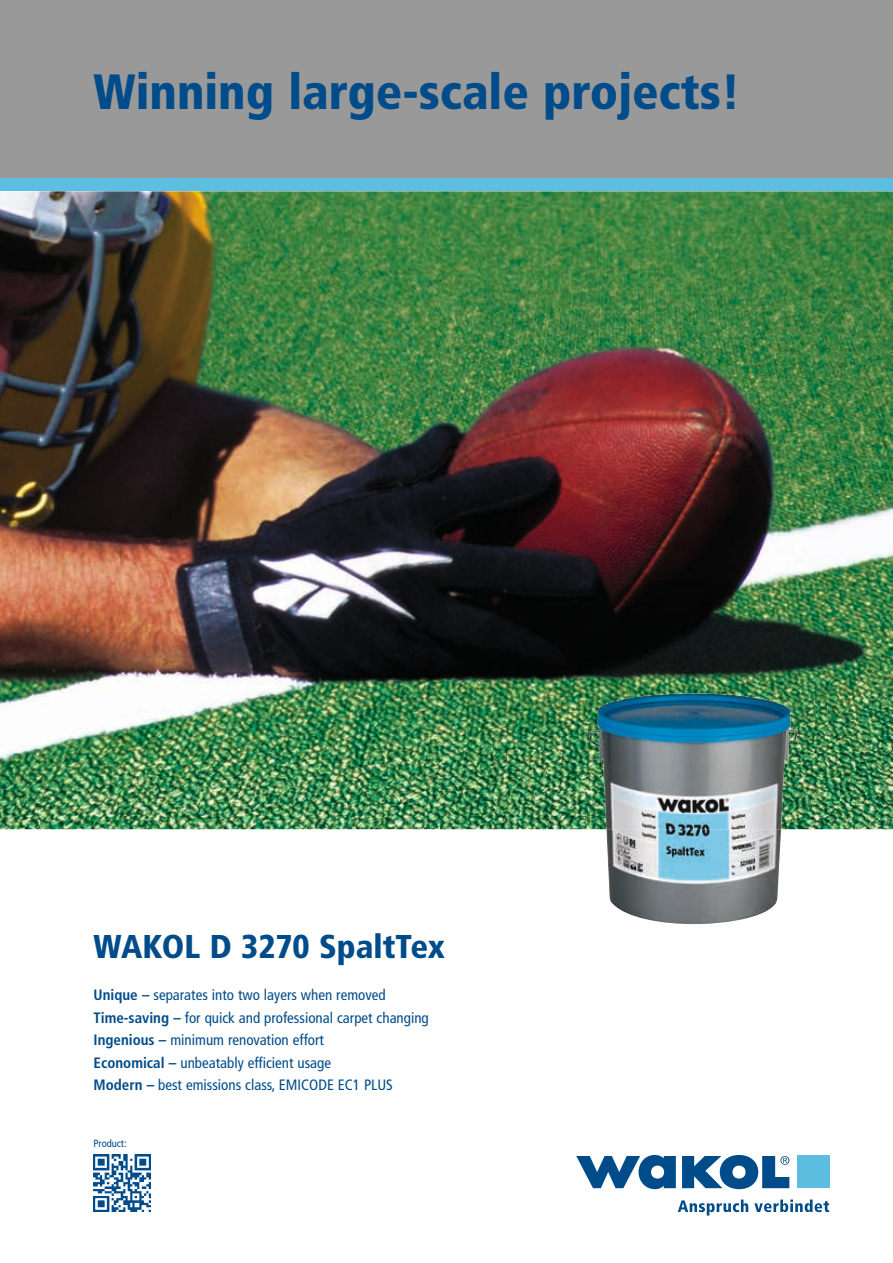
<style>
.page{position:relative;width:893px;height:1263px;background:#fff}
.page>*{position:absolute;margin:0;border:0;box-sizing:border-box;transform-origin:0 0}
.t1{font:900 condensed 49.5px "Frutiger LT Pro";color:#004c8a}
.t2{font:900 condensed 33px "Frutiger LT Pro";color:#004c8a}
.t3{font:condensed 15px/22.5px "Frutiger";color:#004c8a}
.t4{font:condensed 10.5px "Frutiger";color:#004c8a}
.s1{font-weight:700}
</style>
<div class="page">
<div style="left:0;top:0;width:893px;height:179px;background:#999"></div>
<div style="left:0;top:179px;width:893px;height:12px;background:#5ebee2"></div>
<svg style="left:678px;top:1199px;width:70px;height:16px"></svg>
<svg style="left:754px;top:1199px;width:75px;height:13px"></svg>
<svg style="left:576px;top:1155px;width:100px;height:34px"></svg>
<svg style="left:682px;top:1155px;width:107px;height:34px"></svg>
<div style="left:797px;top:1156px;width:32px;height:32px;background:#5dbde1"></div>
<img style="left:0;top:191px;width:893px;height:638px">
<img style="left:606px;top:829px;width:161px;height:95px">
<img style="left:590px;top:693px;width:207px;height:136px">
<img style="left:94px;top:1155px;width:57px;height:57px">
<h1 class="t1" style="left:94px;top:62px;width:648px">Winning large-scale projects!</h1>
<h2 class="t2" style="left:94px;top:927px;width:353px">WAKOL D 3270 SpaltTex</h2>
<p class="t3" style="left:94px;top:984px;width:337px"><span class="s1">Unique –</span> separates into two layers when removed <span class="s1">Time-saving –</span> for quick and professional carpet changing <span class="s1">Ingenious –</span> minimum renovation effort<br><span class="s1">Economical –</span> unbeatably efficient usage<br><span class="s1">Modern –</span> best emissions class, EMICODE EC1 PLUS</p>
<p class="t4" style="left:94px;top:1137px;width:35px">Product:</p>
</div>
